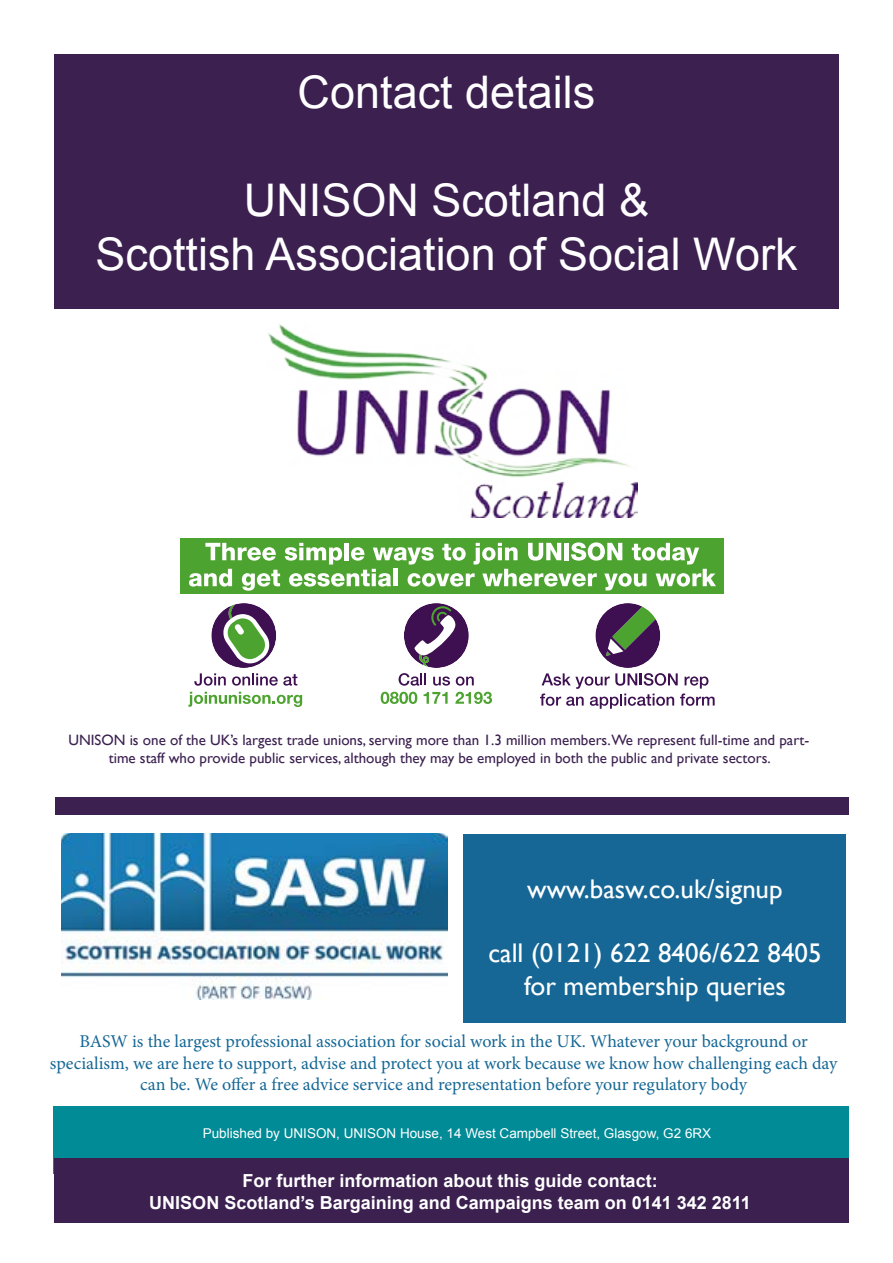
<style>
.page{position:relative;width:893px;height:1263px;background:#fff}
.page>*{position:absolute;margin:0;border:0;box-sizing:border-box;transform-origin:0 0}
.t1{font:45px/54px "Arial";color:#fff;text-align:center}
.t2{font:27px/32.4px "Gill Sans";color:#fff;text-align:center}
.t3{font:18px/21.6px "Minion Pro";letter-spacing:-.005em;color:#166795;text-align:center}
.t4{font:700 18px/21.6px "Arial";color:#fff;text-align:center}
.t5{font:15px/18px "Gill Sans";color:#3b2050;text-align:center}
.t6{font:13.5px "Arial";color:#fff}
</style>
<div class="page">
<div style="left:54px;top:1106px;width:795px;height:68px;background:#008b96"></div>
<div style="left:54px;top:1158px;width:795px;height:65px;background:#3b2050"></div>
<img style="left:61px;top:834px;width:387px;height:166px">
<div style="left:464px;top:834px;width:382px;height:188px;background:#166795"></div>
<div style="left:55px;top:797px;width:794px;height:18px;background:#3b2050"></div>
<div style="left:54px;top:54px;width:785px;height:254px;background:#3b2050"></div>
<img style="left:268px;top:324px;width:370px;height:194px">
<div style="left:180px;top:538px;width:544px;height:56px;background:#4da32f"></div>
<svg style="left:189px;top:542px;width:527px;height:49px"></svg>
<svg style="left:381px;top:692px;width:36px;height:12px"></svg>
<svg style="left:424px;top:692px;width:24px;height:12px"></svg>
<svg style="left:455px;top:692px;width:37px;height:12px"></svg>
<svg style="left:188px;top:692px;width:114px;height:15px"></svg>
<svg style="left:194px;top:603px;width:103px;height:83px"></svg>
<svg style="left:399px;top:603px;width:75px;height:83px"></svg>
<svg style="left:540px;top:603px;width:175px;height:106px"></svg>
<h1 class="t1" style="left:298px;top:66px;width:299px">Contact details</h1>
<h1 class="t1" style="left:95px;top:174px;width:703px">UNISON Scotland &amp;<br>Scottish Association of Social Work</h1>
<p class="t5" style="left:68px;top:732px;width:742px">UNISON is one of the UK’s largest trade unions, serving more than 1.3 million members.We represent full-time and part&shy;time staff who provide public services, although they may be employed in both the public and private sectors.</p>
<h2 class="t2" style="left:527px;top:873px;width:257px">www.basw.co.uk/signup</h2>
<h2 class="t2" style="left:488px;top:937px;width:335px">call (0121) 622 8406/622 8405 for membership queries</h2>
<p class="t3" style="left:50px;top:1031px;width:789px">BASW is the largest professional association for social work in the UK. Whatever your background or specialism, we are here to support, advise and protect you at work because we know how challenging each day can be. We offer a free advice service and representation before your regulatory body</p>
<p class="t6" style="left:203px;top:1125px;width:510px">Published by UNISON, UNISON House, 14 West Campbell Street, Glasgow, G2 6RX</p>
<p class="t4" style="left:149px;top:1170px;width:603px">For further information about this guide contact:<br>UNISON Scotland’s Bargaining and Campaigns team on 0141 342 2811</p>
</div>
